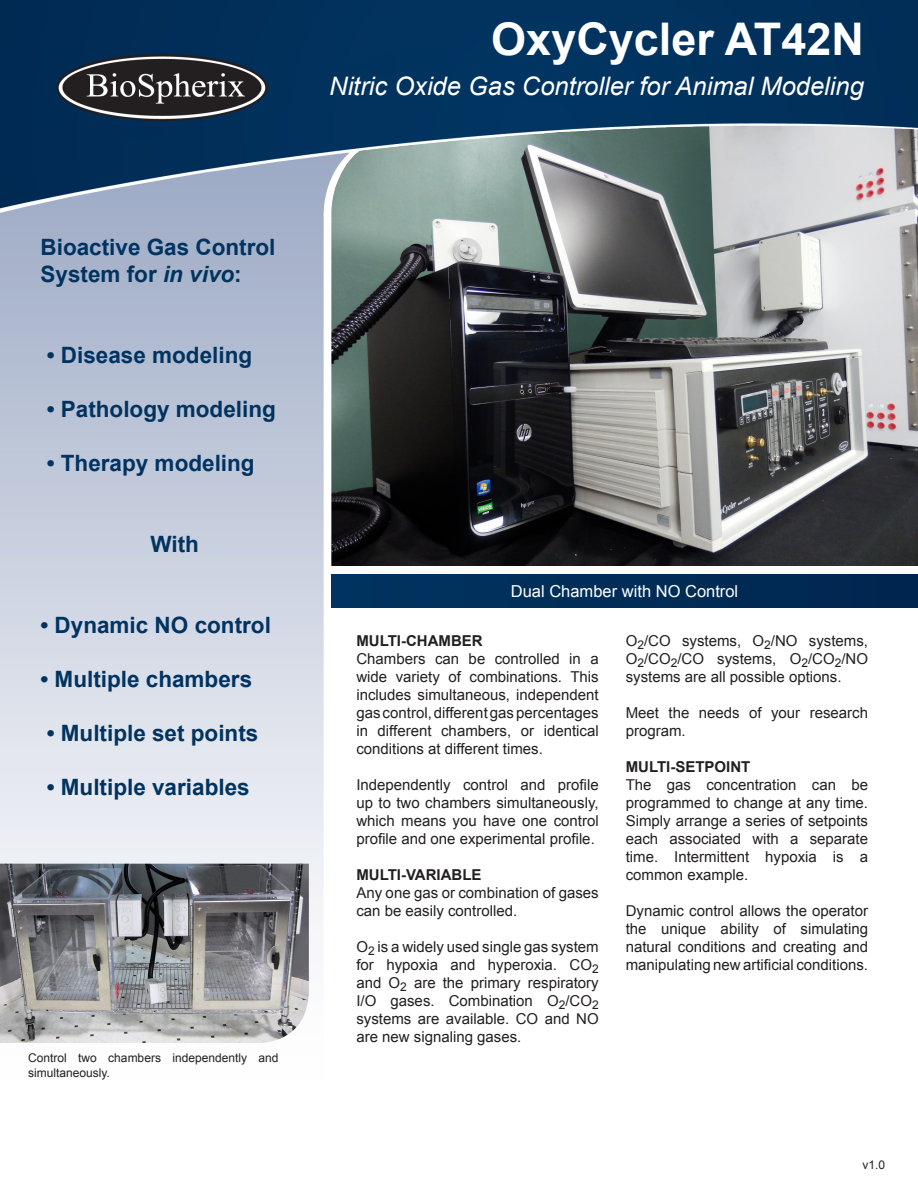
<style>
.page{position:relative;width:918px;height:1188px;background:#fff}
.page>*{position:absolute;margin:0;border:0;box-sizing:border-box;transform-origin:0 0}
.Product_Name{font:700 45px "Arial";color:#fff}
.Subtitle{font:italic 25.5px "Arial";color:#fff}
.Bullets{font:700 22.5px/27px "Arial";color:#013360}
.Mini_Headings{font:16.5px "Arial";color:#fff}
.t1{font:15px/18px "Arial";color:#231f20;text-align:justify}
.t2{font:700 15px "Arial";color:#231f20}
.Captions{font:12px/14.4px "Arial";color:#231f20}
.s1{font-style:italic}
</style>
<div class="page">
<img style="left:0;top:0;width:918px;height:932px">
<div style="left:331px;top:575px;width:587px;height:32px;background:#002d57"></div>
<img style="left:0;top:864px;width:309px;height:179px">
<img style="left:320px;top:124px;width:598px;height:441px">
<p class="Product_Name" style="left:491px;top:10px;width:374px">OxyCycler AT42N</p>
<p class="Subtitle" style="left:329px;top:70px;width:536px">Nitric Oxide Gas Controller for Animal Modeling</p>
<p class="Bullets" style="left:40px;top:234px;width:237px">Bioactive Gas Control<br>System for <span class="s1">in vivo</span>:</p>
<p class="Bullets" style="left:47px;top:342px;width:207px">• Disease modeling</p>
<p class="Bullets" style="left:47px;top:396px;width:231px">• Pathology modeling</p>
<p class="Bullets" style="left:47px;top:450px;width:209px">• Therapy modeling</p>
<p class="Bullets" style="left:150px;top:531px;width:50px">With</p>
<p class="Bullets" style="left:40px;top:612px;width:232px">• Dynamic NO control</p>
<p class="Bullets" style="left:40px;top:666px;width:213px">• Multiple chambers</p>
<p class="Bullets" style="left:47px;top:720px;width:213px">• Multiple set points</p>
<p class="Bullets" style="left:47px;top:774px;width:204px">• Multiple variables</p>
<p class="Captions" style="left:28px;top:1051px;width:252px">Control two chambers independently and simultaneously.</p>
<p class="Mini_Headings" style="left:511px;top:581px;width:229px">Dual Chamber with NO Control</p>
<p class="t2" style="left:356px;top:631px;width:128px">MULTI-CHAMBER</p>
<p class="t1" style="left:356px;top:650px;width:244px">Chambers can be controlled in a wide variety of combinations. This includes simultaneous, independent gas control, different gas percentages in different chambers, or identical conditions at different times.</p>
<p class="t1" style="left:356px;top:776px;width:244px">Independently control and profile up to two chambers simultaneously, which means you have one control profile and one experimental profile.</p>
<p class="t2" style="left:356px;top:865px;width:127px">MULTI-VARIABLE</p>
<p class="t1" style="left:356px;top:884px;width:244px">Any one gas or combination of gases can be easily controlled.</p>
<p class="t1" style="left:356px;top:938px;width:244px">O<sub>2</sub> is a widely used single gas system for hypoxia and hyperoxia. CO<sub>2 </sub>and O<sub>2</sub> are the primary respiratory I/O gases. Combination O<sub>2</sub>/CO<sub>2 </sub>systems are available. CO and NO are new signaling gases.</p>
<p class="t1" style="left:626px;top:632px;width:244px">O<sub>2</sub>/CO systems, O<sub>2</sub>/NO systems, O<sub>2</sub>/CO<sub>2</sub>/CO systems, O<sub>2</sub>/CO<sub>2</sub>/NO systems are all possible options.</p>
<p class="t1" style="left:626px;top:704px;width:244px">Meet the needs of your research program.</p>
<p class="t2" style="left:626px;top:757px;width:126px">MULTI-SETPOINT</p>
<p class="t1" style="left:626px;top:776px;width:244px">The gas concentration can be programmed to change at any time.<br>Simply arrange a series of setpoints each associated with a separate time. Intermittent hypoxia is a common example.</p>
<p class="t1" style="left:626px;top:902px;width:244px">Dynamic control allows the operator the unique ability of simulating natural conditions and creating and manipulating new artificial conditions.</p>
<p class="Captions" style="left:863px;top:1157px;width:24px">v1.0</p>
</div>
